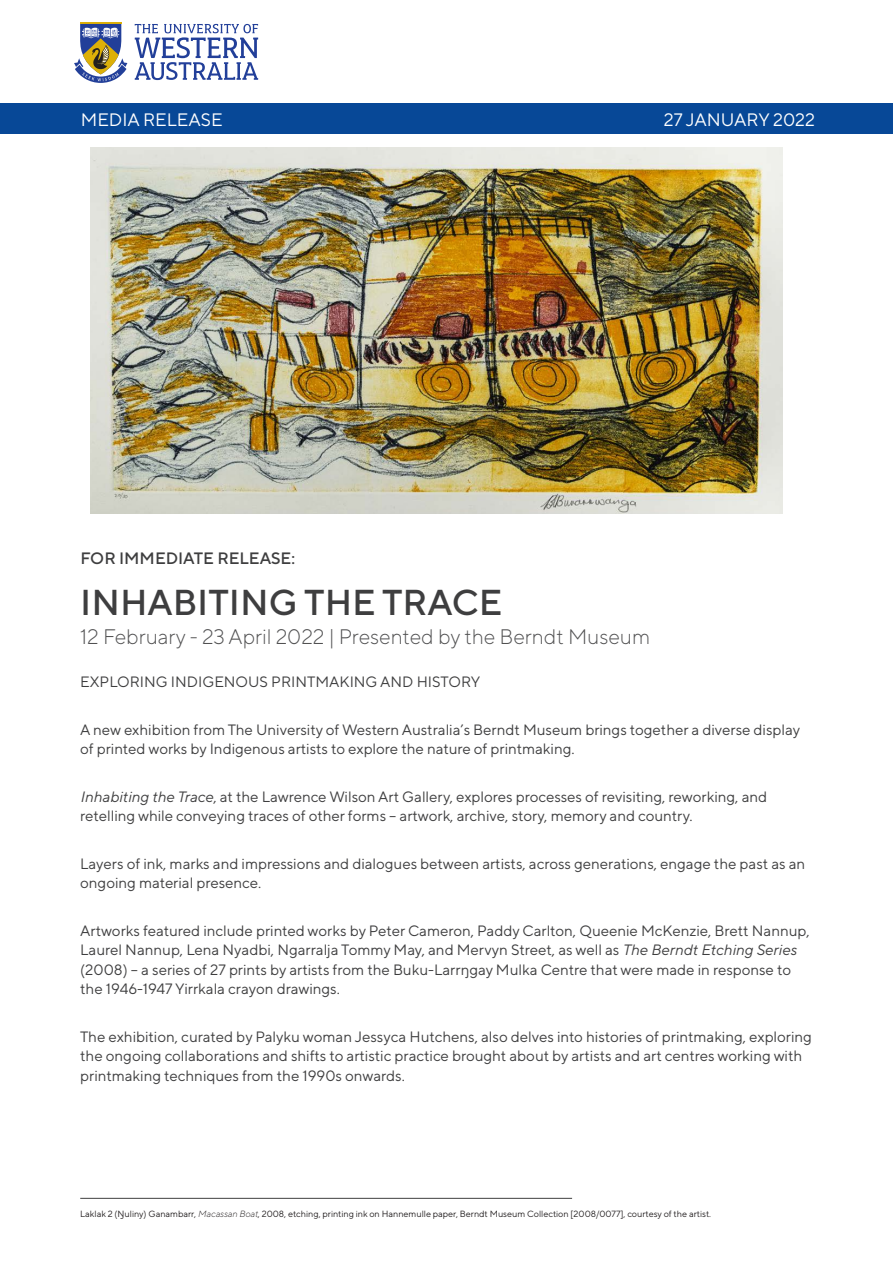
<style>
.page{position:relative;width:893px;height:1263px;background:#fff}
.page>*{position:absolute;margin:0;border:0;box-sizing:border-box;transform-origin:0 0}
.Paragraph_Style_3{font:500 36px "TT Norms Pro";color:#3e3e3f}
.Paragraph_Style_3-2{font:300 21px "TT Norms Pro";color:#515152}
.Highlight_line{font:18px "TT Norms Pro";color:#fff}
.Paragraph_Style_3-3{font:500 16.5px "TT Norms Pro";color:#3e3e3f}
.Paragraph_Style_3-4{font:15px/19.5px "TT Norms Pro";color:#3e3e3f}
.t1{font:9px "TT Norms Pro";color:#231f20}
.s1{font-style:italic}
.s2{font-weight:300;font-style:italic}
</style>
<div class="page">
<hr style="left:80px;top:22px;width:41px;height:2px;background:#ddb008">
<svg style="left:135px;top:24px;width:123px;height:56px"></svg>
<svg style="left:74px;top:24px;width:53px;height:59px"></svg>
<div style="left:0;top:103px;width:893px;height:31px;background:#074897"></div>
<hr style="left:80px;top:1198px;width:492px;height:1px;background:#3e3e3f">
<img style="left:90px;top:148px;width:692px;height:365px">
<p class="Highlight_line" style="left:81px;top:106px;width:143px">MEDIA RELEASE</p>
<p class="Paragraph_Style_3-3" style="left:80px;top:546px;width:216px">FOR IMMEDIATE RELEASE:</p>
<p class="Highlight_line" style="left:664px;top:106px;width:153px">27 JANUARY 2022</p>
<p class="Paragraph_Style_3" style="left:80px;top:576px;width:423px">INHABITING THE TRACE</p>
<p class="Paragraph_Style_3-2" style="left:80px;top:621px;width:571px">12 February - 23 April 2022 | Presented by the Berndt Museum</p>
<p class="Paragraph_Style_3-4" style="left:80px;top:671px;width:402px">EXPLORING INDIGENOUS PRINTMAKING AND HISTORY</p>
<p class="Paragraph_Style_3-4" style="left:80px;top:719px;width:721px">A new exhibition from The University of Western Australia’s Berndt Museum brings together a diverse display of printed works by Indigenous artists to explore the nature of printmaking.</p>
<p class="Paragraph_Style_3-4" style="left:80px;top:786px;width:688px"><span class="s1">Inhabiting the Trace</span>, at the Lawrence Wilson Art Gallery, explores processes of revisiting, reworking, and retelling while conveying traces of other forms – artwork, archive, story, memory and country.</p>
<p class="Paragraph_Style_3-4" style="left:80px;top:853px;width:726px">Layers of ink, marks and impressions and dialogues between artists, across generations, engage the past as an ongoing material presence.</p>
<p class="Paragraph_Style_3-4" style="left:80px;top:920px;width:731px">Artworks featured include printed works by Peter Cameron, Paddy Carlton, Queenie McKenzie, Brett Nannup, Laurel Nannup, Lena Nyadbi, Ngarralja Tommy May, and Mervyn Street, as well as <span class="s1">The Berndt Etching Series </span>(2008) – a series of 27 prints by artists from the Buku-Larrŋgay Mulka Centre that were made in response to the 1946-1947 Yirrkala crayon drawings.</p>
<p class="Paragraph_Style_3-4" style="left:80px;top:1026px;width:733px">The exhibition, curated by Palyku woman Jessyca Hutchens, also delves into histories of printmaking, exploring the ongoing collaborations and shifts to artistic practice brought about by artists and art centres working with printmaking techniques from the 1990s onwards.</p>
<p class="t1" style="left:80px;top:1207px;width:632px">Laklak 2 (Ŋuliny) Ganambarr, <span class="s2">Macassan Boat</span>, 2008, etching, printing ink on Hannemulle paper, Berndt Museum Collection [2008/0077], courtesy of the artist.</p>
</div>
